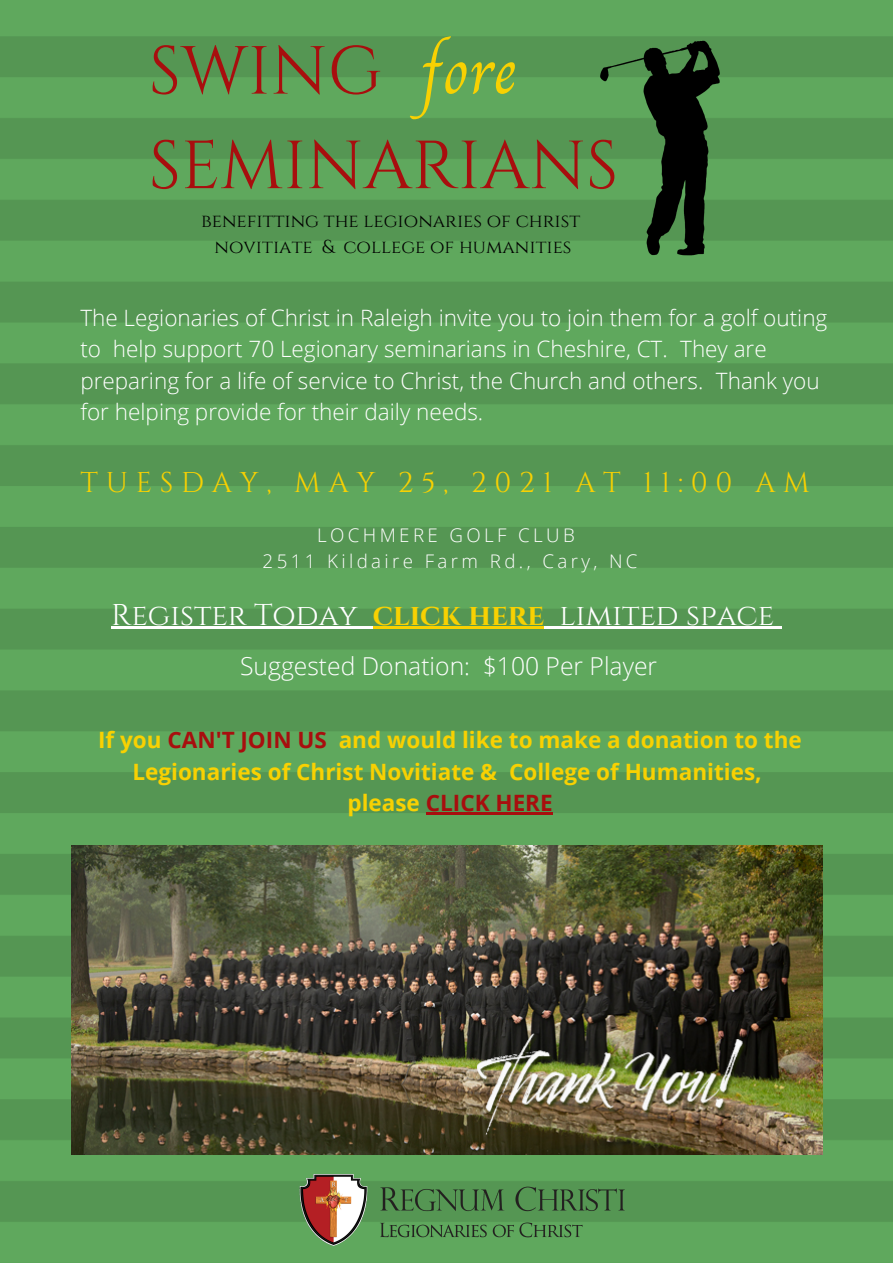
<style>
.page{position:relative;width:893px;height:1263px;background:#fff}
.page>*{position:absolute;margin:0;border:0;box-sizing:border-box;transform-origin:0 0}
.t1{font:67.88px "Cinzel";color:#a80e0e}
.t2{font:65.18px "Charm";color:#f8d102}
.t3{font:30px "Cinzel";color:#fff}
.t4{font:28.5px "Cinzel";letter-spacing:.27em;color:#f8d102}
.t5{font:300 24.67px "Open Sans";color:#fff}
.t6{font:300 22.5px/31.5px "Open Sans";color:#fff}
.t7{font:700 22.5px/31.5px "Open Sans";color:#f8d102;text-align:center}
.t8{font:700 22.5px "Open Sans";color:#a80e0e}
.t9{font:300 18.75px "Open Sans";letter-spacing:.18em;color:#fff}
.t10{font:18.67px "Cinzel";color:#000}
.s1{font-weight:700;color:#f8d102}
.s2{color:#a80e0e}
.s3{color:#f8d102}
</style>
<div class="page">
<img style="left:0;top:0;width:893px;height:1263px">
<img style="left:72px;top:846px;width:750px;height:308px">
<img style="left:568px;top:33px;width:183px;height:225px">
<img style="left:298px;top:1174px;width:327px;height:72px">
<hr style="left:111px;top:626px;width:247px;height:3px;background:#fff">
<hr style="left:358px;top:626px;width:15px;height:3px;background:#fff">
<hr style="left:373px;top:626px;width:171px;height:3px;background:#f8d102">
<hr style="left:544px;top:626px;width:15px;height:3px;background:#fff">
<hr style="left:559px;top:626px;width:215px;height:3px;background:#fff">
<svg style="left:774px;top:626px;width:7px;height:3px"></svg>
<hr style="left:426px;top:812px;width:127px;height:2px;background:#a80e0e">
<p class="t1" style="left:149px;top:28px;width:235px">SWING</p>
<p class="t2" style="left:420px;top:21px;width:98px">fore</p>
<p class="t1" style="left:149px;top:122px;width:471px">SEMINARIANS</p>
<p class="t10" style="left:201px;top:208px;width:380px">benefitting the legionaries of christ</p>
<p class="t10" style="left:214px;top:234px;width:358px">novitiate &amp; college of humanities</p>
<p class="t6" style="left:80px;top:301px;width:748px">The Legionaries of Christ in Raleigh invite you to join them for a golf outing to help support 70 Legionary seminarians in Cheshire, CT. They are preparing for a life of service to Christ, the Church and others. Thank you for helping provide for their daily needs.</p>
<p class="t4" style="left:80px;top:464px;width:730px">TUESDAY, MAY 25, 2021 AT 11:00 AM</p>
<p class="t9" style="left:317px;top:522px;width:259px">LOCHMERE GOLF CLUB</p>
<p class="t9" style="left:263px;top:548px;width:376px">2511 Kildaire Farm Rd., Cary, NC</p>
<p class="t3" style="left:111px;top:595px;width:664px">Register Today <span class="s1">CLICK HERE</span> limited space</p>
<p class="t5" style="left:240px;top:649px;width:418px">Suggested Donation: $100 Per Player</p>
<p class="t7" style="left:98px;top:723px;width:705px">If you <span class="s2">CAN'T JOIN US</span> and would like to make a donation to the<br>Legionaries of Christ Novitiate &amp; College of Humanities,</p>
<p class="t8" style="left:347px;top:787px;width:207px"><span class="s3">please</span> CLICK HERE</p>
</div>
